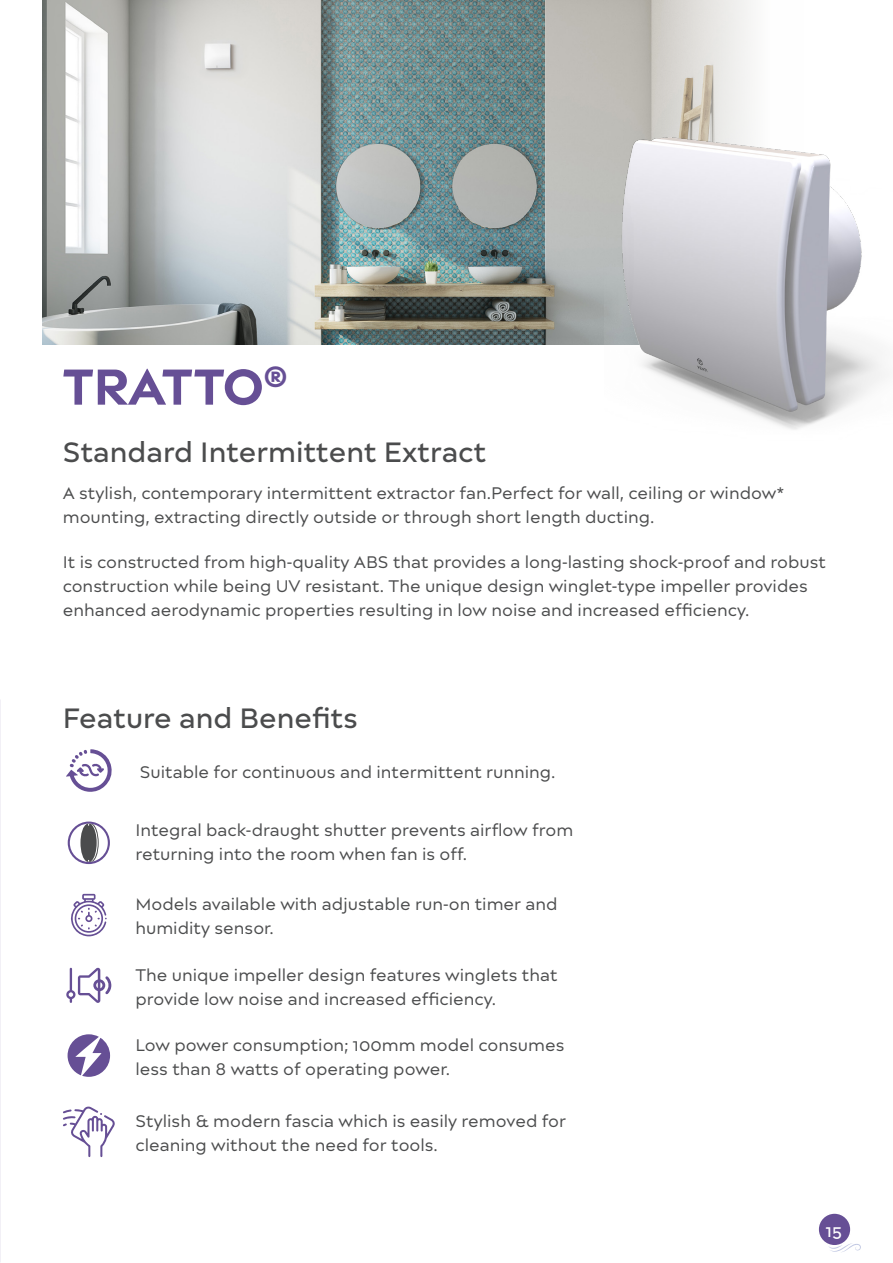
<style>
.page{position:relative;width:893px;height:1263px;background:#fff}
.page>*{position:absolute;margin:0;border:0;box-sizing:border-box;transform-origin:0 0}
.main_header{font:700 54px "Matteo";letter-spacing:-.01em;color:#664f95}
.Subheader{font:500 30px "Matteo";color:#4b4c4d}
.body{font:18px/24px "Matteo";color:#4b4c4d}
.t1{font:500 18px "Matteo";color:#fff}
</style>
<div class="page">
<img style="left:43px;top:0;width:708px;height:344px">
<img style="left:604px;top:100px;width:282px;height:330px">
<svg style="left:63px;top:1106px;width:52px;height:51px"></svg>
<svg style="left:68px;top:821px;width:42px;height:43px"></svg>
<svg style="left:71px;top:894px;width:36px;height:42px"></svg>
<svg style="left:66px;top:967px;width:45px;height:36px"></svg>
<svg style="left:68px;top:1034px;width:42px;height:43px"></svg>
<svg style="left:66px;top:749px;width:46px;height:43px"></svg>
<div style="left:818px;top:1213px;width:33px;height:33px;background:#664f95;border-radius:50%"></div>
<div style="left:817px;top:1212px;width:35px;height:34px;border:2px solid #fff;border-radius:50%"></div>
<svg style="left:828px;top:1243px;width:33px;height:9px"></svg>
<p class="main_header" style="left:63px;top:356px;width:226px">TRATTO<sup>®</sup></p>
<p class="Subheader" style="left:63px;top:435px;width:425px">Standard Intermittent Extract</p>
<p class="body" style="left:63px;top:480px;width:723px">A stylish, contemporary intermittent extractor fan.Perfect for wall, ceiling or window* mounting, extracting directly outside or through short length ducting.</p>
<p class="body" style="left:63px;top:550px;width:765px">It is constructed from high-quality ABS that provides a long-lasting shock-proof and robust construction while being UV resistant. The unique design winglet-type impeller provides enhanced aerodynamic properties resulting in low noise and increased efficiency.</p>
<p class="Subheader" style="left:63px;top:701px;width:296px">Feature and Benefits</p>
<p class="body" style="left:140px;top:759px;width:417px">Suitable for continuous and intermittent running.</p>
<p class="body" style="left:135px;top:818px;width:439px">Integral back-draught shutter prevents airflow from returning into the room when fan is off.</p>
<p class="body" style="left:135px;top:892px;width:424px">Models available with adjustable run-on timer and humidity sensor.</p>
<p class="body" style="left:135px;top:962px;width:424px">The unique impeller design features winglets that provide low noise and increased efficiency.</p>
<p class="body" style="left:135px;top:1032px;width:431px">Low power consumption; 100mm model consumes less than 8 watts of operating power.</p>
<p class="body" style="left:135px;top:1109px;width:432px">Stylish &amp; modern fascia which is easily removed for cleaning without the need for tools.</p>
<p class="t1" style="left:826px;top:1220px;width:18px">15</p>
</div>
